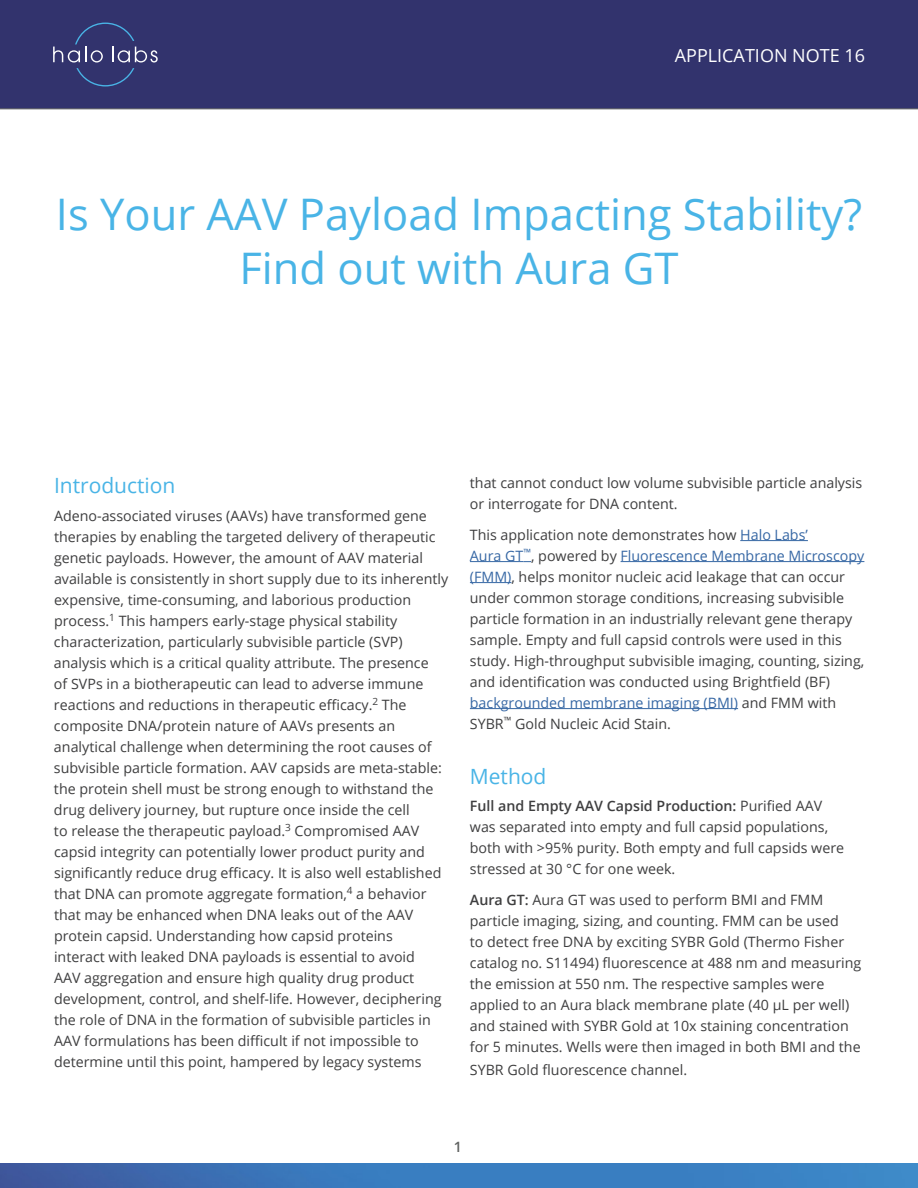
<style>
.page{position:relative;width:918px;height:1188px;background:#fff}
.page>*{position:absolute;margin:0;border:0;box-sizing:border-box;transform-origin:0 0}
.t1{font:43.5px/54px "Open Sans";color:#49b4e6;text-align:center}
.t2{font:21px "Open Sans";color:#49b4e6}
.t3{font:18px "Open Sans";color:#fff}
.t4{font:14.25px/21px "Open Sans";color:#3e3e3f}
.t5{font:600 14.25px "Open Sans";color:#5e605f}
.s1{color:#3667a4}
.s2{font-weight:600}
</style>
<div class="page">
<img style="left:0;top:1163px;width:918px;height:25px">
<div style="left:0;top:0;width:918px;height:109px;background:#32336d"></div>
<hr style="left:740px;top:540px;width:68px;height:1px;background:#3667a4">
<hr style="left:470px;top:561px;width:53px;height:1px;background:#3667a4">
<hr style="left:621px;top:561px;width:243px;height:1px;background:#3667a4">
<hr style="left:470px;top:582px;width:41px;height:1px;background:#3667a4">
<hr style="left:470px;top:708px;width:268px;height:1px;background:#3667a4">
<svg style="left:53px;top:23px;width:105px;height:64px"></svg>
<p class="t3" style="left:675px;top:43px;width:192px">APPLICATION NOTE 16</p>
<h1 class="t1" style="left:56px;top:186px;width:808px">Is Your AAV Payload Impacting Stability?<br>Find out with Aura GT</h1>
<h2 class="t2" style="left:54px;top:471px;width:123px">Introduction</h2>
<p class="t4" style="left:54px;top:505px;width:396px">Adeno-associated viruses (AAVs) have transformed gene therapies by enabling the targeted delivery of therapeutic genetic payloads. However, the amount of AAV material available is consistently in short supply due to its inherently expensive, time-consuming, and laborious production process.<sup>1</sup> This hampers early-stage physical stability characterization, particularly subvisible particle (SVP) analysis which is a critical quality attribute. The presence<br>of SVPs in a biotherapeutic can lead to adverse immune reactions and reductions in therapeutic efficacy.<sup>2</sup> The composite DNA/protein nature of AAVs presents an analytical challenge when determining the root causes of subvisible particle formation. AAV capsids are meta-stable: the protein shell must be strong enough to withstand the drug delivery journey, but rupture once inside the cell<br>to release the therapeutic payload.<sup>3</sup> Compromised AAV capsid integrity can potentially lower product purity and significantly reduce drug efficacy. It is also well established that DNA can promote aggregate formation,<sup>4</sup> a behavior that may be enhanced when DNA leaks out of the AAV protein capsid. Understanding how capsid proteins<br>interact with leaked DNA payloads is essential to avoid<br>AAV aggregation and ensure high quality drug product development, control, and shelf-life. However, deciphering the role of DNA in the formation of subvisible particles in AAV formulations has been difficult if not impossible to determine until this point, hampered by legacy systems</p>
<p class="t4" style="left:470px;top:472px;width:394px">that cannot conduct low volume subvisible particle analysis or interrogate for DNA content.</p>
<p class="t4" style="left:470px;top:523px;width:396px">This application note demonstrates how <span class="s1">Halo Labs’<br>Aura GT</span><sup>™</sup>, powered by <span class="s1">Fluorescence Membrane Microscopy (FMM)</span>, helps monitor nucleic acid leakage that can occur under common storage conditions, increasing subvisible particle formation in an industrially relevant gene therapy sample. Empty and full capsid controls were used in this study. High-throughput subvisible imaging, counting, sizing, and identification was conducted using Brightfield (BF) <span class="s1">backgrounded membrane imaging (BMI)</span> and FMM with SYBR<sup>™</sup> Gold Nucleic Acid Stain.</p>
<h2 class="t2" style="left:470px;top:762px;width:78px">Method</h2>
<p class="t4" style="left:470px;top:795px;width:376px"><span class="s2">Full and Empty AAV Capsid Production:</span> Purified AAV was separated into empty and full capsid populations, both with &gt;95% purity. Both empty and full capsids were stressed at 30 °C for one week.</p>
<p class="t4" style="left:470px;top:889px;width:393px"><span class="s2">Aura GT:</span> Aura GT was used to perform BMI and FMM particle imaging, sizing, and counting. FMM can be used<br>to detect free DNA by exciting SYBR Gold (Thermo Fisher catalog no. S11494) fluorescence at 488 nm and measuring the emission at 550 nm. The respective samples were applied to an Aura black membrane plate (40 µL per well) and stained with SYBR Gold at 10x staining concentration for 5 minutes. Wells were then imaged in both BMI and the</p>
<p class="t4" style="left:470px;top:1059px;width:219px">SYBR Gold fluorescence channel.</p>
<p class="t5" style="left:454px;top:1137px;width:10px">1</p>
</div>
